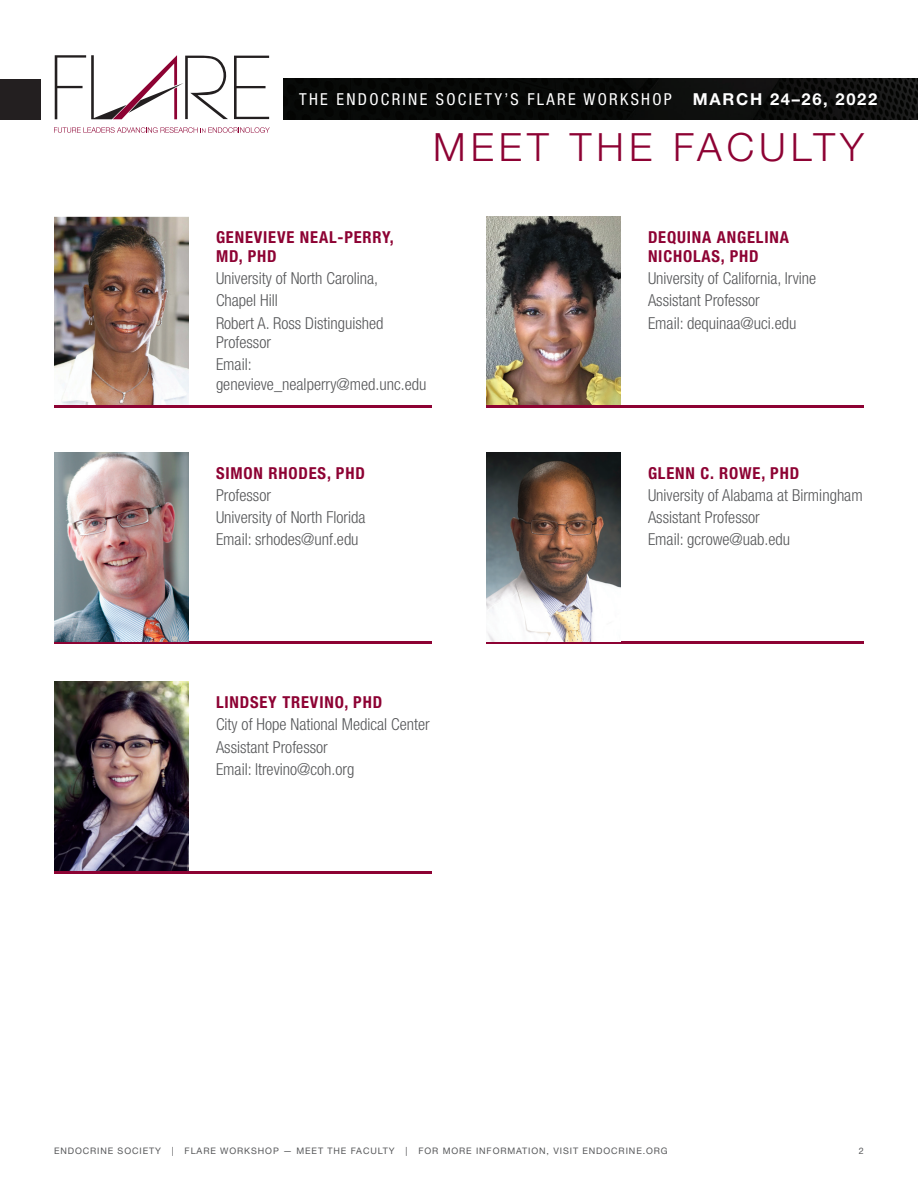
<style>
.page{position:relative;width:918px;height:1188px;background:#fff}
.page>*{position:absolute;margin:0;border:0;box-sizing:border-box;transform-origin:0 0}
.t1{font:300 39px "Helvetica Neue LT Std";letter-spacing:.13em;color:#8d0233}
.FLARE_Program_Body_C{font:300 condensed 16.5px/19.5px "Helvetica Neue LT Std";color:#57585a}
.bolded_red_smaller_s{font:700 condensed 16.5px/19.5px "Helvetica Neue LT Std";letter-spacing:.05em;color:#8d0233}
.t2{font:condensed 16.5px "Helvetica Neue LT Std";letter-spacing:.14em;color:#fff}
.t3{font:700 16.5px "Helvetica Neue LT Std";letter-spacing:.1em;color:#fff}
.t4{font:9px "Helvetica Neue LT Std";letter-spacing:.1em;color:#57585a}
</style>
<div class="page">
<div style="left:0;top:79px;width:40px;height:40px;background:#231f20"></div>
<img style="left:284px;top:79px;width:634px;height:40px">
<svg style="left:55px;top:55px;width:173px;height:64px"></svg>
<svg style="left:234px;top:56px;width:35px;height:63px"></svg>
<svg style="left:54px;top:127px;width:216px;height:6px"></svg>
<hr style="left:54px;top:405px;width:378px;height:3px;background:#8d0233">
<hr style="left:486px;top:405px;width:378px;height:3px;background:#8d0233">
<hr style="left:54px;top:871px;width:378px;height:2px;background:#8d0233">
<hr style="left:54px;top:641px;width:378px;height:3px;background:#8d0233">
<hr style="left:486px;top:641px;width:378px;height:3px;background:#8d0233">
<img style="left:54px;top:682px;width:135px;height:189px">
<img style="left:54px;top:452px;width:135px;height:189px">
<img style="left:54px;top:216px;width:135px;height:189px">
<img style="left:486px;top:216px;width:135px;height:189px">
<img style="left:486px;top:452px;width:135px;height:189px">
<p class="t2" style="left:299px;top:90px;width:374px">THE ENDOCRINE SOCIETY’S FLARE WORKSHOP</p>
<p class="t3" style="left:693px;top:89px;width:186px">MARCH 24–26, 2022</p>
<h1 class="t1" style="left:433px;top:123px;width:432px">MEET THE FACULTY</h1>
<p class="bolded_red_smaller_s" style="left:216px;top:227px;width:179px">GENEVIEVE NEAL-PERRY,<br>MD, PHD</p>
<p class="FLARE_Program_Body_C" style="left:216px;top:269px;width:164px">University of North Carolina,</p>
<p class="FLARE_Program_Body_C" style="left:216px;top:291px;width:63px">Chapel Hill</p>
<p class="FLARE_Program_Body_C" style="left:216px;top:313px;width:169px">Robert A. Ross Distinguished<br>Professor</p>
<p class="FLARE_Program_Body_C" style="left:216px;top:355px;width:212px">Email: genevieve_nealperry@med.unc.edu</p>
<p class="bolded_red_smaller_s" style="left:216px;top:463px;width:150px">SIMON RHODES, PHD</p>
<p class="FLARE_Program_Body_C" style="left:216px;top:485px;width:56px">Professor</p>
<p class="FLARE_Program_Body_C" style="left:216px;top:507px;width:151px">University of North Florida</p>
<p class="FLARE_Program_Body_C" style="left:216px;top:530px;width:144px">Email: srhodes@unf.edu</p>
<p class="bolded_red_smaller_s" style="left:216px;top:692px;width:168px">LINDSEY TREVINO, PHD</p>
<p class="FLARE_Program_Body_C" style="left:216px;top:715px;width:215px">City of Hope National Medical Center</p>
<p class="FLARE_Program_Body_C" style="left:216px;top:737px;width:113px">Assistant Professor</p>
<p class="FLARE_Program_Body_C" style="left:216px;top:759px;width:140px">Email: ltrevino@coh.org</p>
<p class="bolded_red_smaller_s" style="left:648px;top:227px;width:142px">DEQUINA ANGELINA<br>NICHOLAS, PHD</p>
<p class="FLARE_Program_Body_C" style="left:648px;top:269px;width:170px">University of California, Irvine</p>
<p class="FLARE_Program_Body_C" style="left:648px;top:291px;width:113px">Assistant Professor</p>
<p class="FLARE_Program_Body_C" style="left:648px;top:313px;width:150px">Email: dequinaa@uci.edu</p>
<p class="bolded_red_smaller_s" style="left:648px;top:463px;width:153px">GLENN C. ROWE, PHD</p>
<p class="FLARE_Program_Body_C" style="left:648px;top:485px;width:216px">University of Alabama at Birmingham</p>
<p class="FLARE_Program_Body_C" style="left:648px;top:507px;width:113px">Assistant Professor</p>
<p class="FLARE_Program_Body_C" style="left:648px;top:530px;width:144px">Email: gcrowe@uab.edu</p>
<p class="t4" style="left:54px;top:1145px;width:615px">ENDOCRINE SOCIETY | FLARE WORKSHOP — MEET THE FACULTY | FOR MORE INFORMATION, VISIT ENDOCRINE.ORG</p>
<p class="t4" style="left:859px;top:1145px;width:7px">2</p>
</div>
